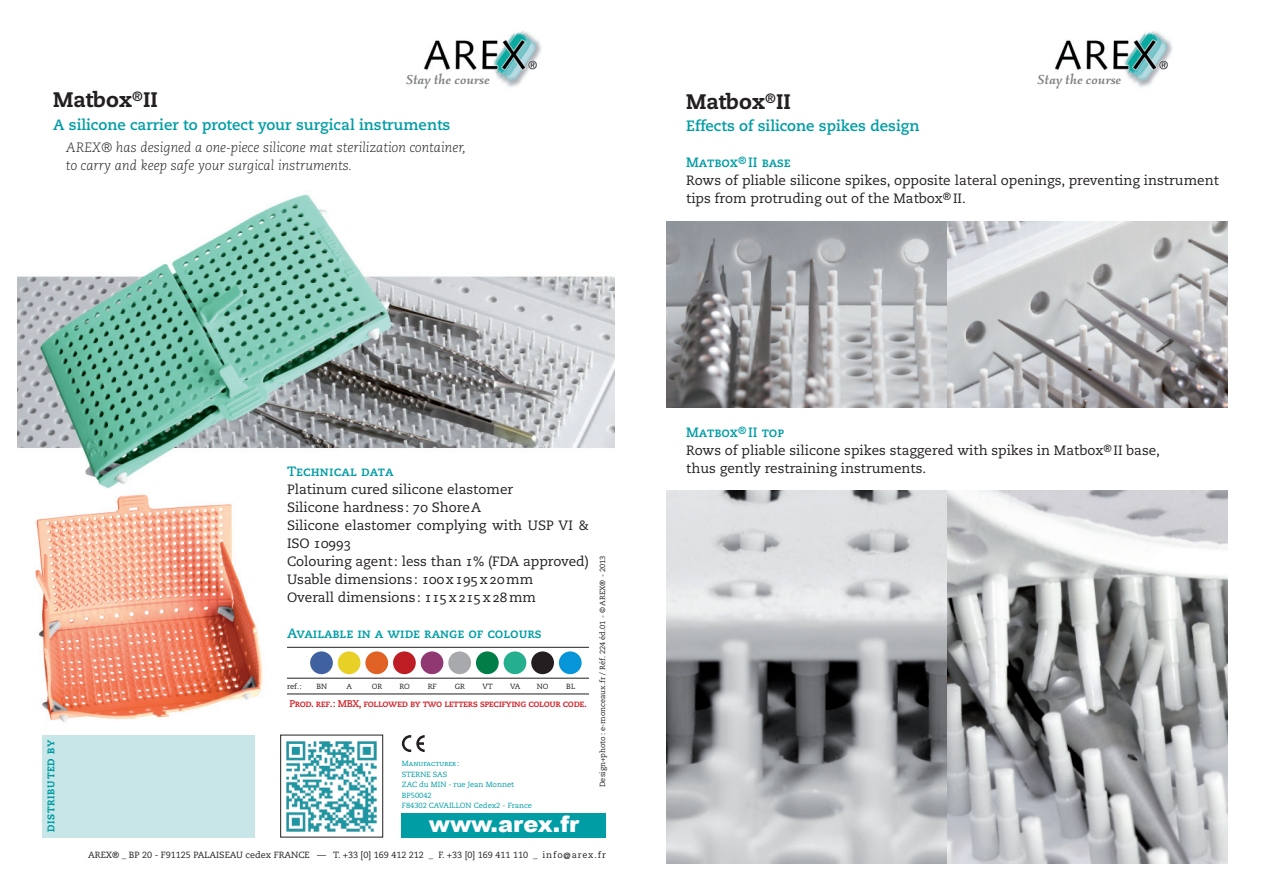
<style>
.page{position:relative;width:1263px;height:893px;background:#fff}
.page>*{position:absolute;margin:0;border:0;box-sizing:border-box;transform-origin:0 0}
.t1{font:900 22.5px "Arial";color:#fff}
.t2{font:800 21px "Caecilia";color:#231f20}
.t3{font:700 15px "Caecilia";color:#009da5}
.t4{font:13.5px/18px "Caecilia";color:#231f20}
.t5{font:italic 300 13.5px/18px "Caecilia";color:#231f20}
.t6{font:13.5px "Caecilia Bold SC";color:#009da5}
.t7{font:italic 500 13.5px "Kallos ITC";color:#808285}
.t8{font:13.5px "Caecilia Roman SC";color:#231f20}
.t9{font:9.75px "Caecilia Bold SC";letter-spacing:-.04em;color:#d1232a}
.t10{font:800 9.75px "Caecilia";letter-spacing:.075em;color:#009da5}
.t11{font:9px "Caecilia";color:#231f20}
.t12{font:7.5px "Caecilia";color:#231f20}
.t13{font:7.5px/10.5px "Caecilia";color:#009da5}
.t14{font:7.5px "Caecilia Roman SC";color:#009da5}
.s1{font-family:"Caecilia Roman SC"}
.s2{font-family:"Caecilia"}
.s3{font-family:"Caecilia Roman Os F"}
</style>
<div class="page">
<img style="left:423px;top:31px;width:119px;height:56px">
<img style="left:1054px;top:31px;width:119px;height:56px">
<div style="left:402px;top:813px;width:204px;height:24px;background:#009da5"></div>
<div style="left:43px;top:735px;width:212px;height:102px;background:#c8e5e8"></div>
<svg style="left:402px;top:735px;width:23px;height:17px"></svg>
<img style="left:287px;top:741px;width:90px;height:90px">
<div style="left:280px;top:735px;width:103px;height:102px;border:1px solid #231f20"></div>
<img style="left:17px;top:194px;width:597px;height:295px">
<img style="left:35px;top:494px;width:228px;height:228px">
<div style="left:310px;top:651px;width:23px;height:23px;background:#4061a0;border-radius:50%"></div>
<div style="left:338px;top:651px;width:22px;height:23px;background:#e9d027;border-radius:50%"></div>
<div style="left:365px;top:651px;width:23px;height:23px;background:#e06325;border-radius:50%"></div>
<div style="left:393px;top:651px;width:23px;height:23px;background:#be1e23;border-radius:50%"></div>
<div style="left:421px;top:651px;width:22px;height:23px;background:#903872;border-radius:50%"></div>
<div style="left:448px;top:651px;width:23px;height:23px;background:#a8a9ad;border-radius:50%"></div>
<div style="left:476px;top:651px;width:23px;height:23px;background:#017e48;border-radius:50%"></div>
<div style="left:504px;top:651px;width:22px;height:23px;background:#25af8f;border-radius:50%"></div>
<div style="left:531px;top:651px;width:23px;height:23px;background:#231f20;border-radius:50%"></div>
<div style="left:559px;top:651px;width:23px;height:23px;background:#0696d7;border-radius:50%"></div>
<hr style="left:287px;top:678px;width:302px;height:1px;background:#231f20">
<hr style="left:287px;top:694px;width:302px;height:1px;background:#231f20">
<hr style="left:287px;top:647px;width:302px;height:1px;background:#231f20">
<img style="left:666px;top:221px;width:562px;height:186px">
<img style="left:666px;top:490px;width:562px;height:373px">
<p class="t7" style="left:406px;top:74px;width:86px">Stay the course</p>
<p class="t7" style="left:1037px;top:74px;width:86px">Stay the course</p>
<h2 class="t2" style="left:53px;top:91px;width:106px">Matbox<sup>®</sup>II</h2>
<p class="t3" style="left:53px;top:118px;width:399px">A silicone carrier to protect your surgical instruments</p>
<p class="t5" style="left:66px;top:140px;width:402px">AREX® has designed a one-piece silicone mat sterilization container, to carry and keep safe your surgical instruments.</p>
<h2 class="t2" style="left:686px;top:93px;width:106px">Matbox<sup>®</sup>II</h2>
<p class="t3" style="left:686px;top:120px;width:235px">Effects of silicone spikes design</p>
<p class="t6" style="left:686px;top:155px;width:106px">Matbox<sup>®</sup> II base</p>
<p class="t4" style="left:686px;top:173px;width:534px">Rows of pliable silicone spikes, opposite lateral openings, preventing instrument tips from protruding out of the Matbox<sup>®</sup> II.</p>
<p class="t10" style="left:47px;top:832px;width:94px;rotate:-90deg">DISTRIBUTED BY</p>
<p class="t6" style="left:287px;top:464px;width:108px">Technical data</p>
<p class="t4" style="left:287px;top:482px;width:303px">Platinum cured silicone elastomer<br>Silicone hardness : <span class="s1">70</span> Shore A<br>Silicone elastomer complying with USP VI &amp;</p>
<p class="t8" style="left:287px;top:536px;width:66px"><span class="s2">ISO</span> 10993</p>
<p class="t4" style="left:287px;top:554px;width:303px">Colouring agent : less than <span class="s1">1</span>% (FDA approved)<br>Usable dimensions : <span class="s1">100</span> x <span class="s1">195</span> x <span class="s1">20</span> mm<br>Overall dimensions : <span class="s3">115</span> x <span class="s1">215</span> x <span class="s1">28</span> mm</p>
<p class="t6" style="left:287px;top:626px;width:256px">Available in a wide range of colours</p>
<p class="t12" style="left:287px;top:684px;width:16px">ref. :</p>
<p class="t12" style="left:316px;top:684px;width:12px">BN</p>
<p class="t12" style="left:347px;top:684px;width:7px">A</p>
<p class="t12" style="left:372px;top:684px;width:12px">OR</p>
<p class="t12" style="left:399px;top:684px;width:12px">RO</p>
<p class="t12" style="left:428px;top:684px;width:11px">RF</p>
<p class="t12" style="left:455px;top:684px;width:12px">GR</p>
<p class="t12" style="left:482px;top:684px;width:12px">VT</p>
<p class="t12" style="left:510px;top:684px;width:12px">VA</p>
<p class="t12" style="left:537px;top:684px;width:13px">NO</p>
<p class="t12" style="left:566px;top:684px;width:10px">BL</p>
<p class="t9" style="left:289px;top:698px;width:299px">Prod. ref. : MBX, followed by two letters specifying colour code.</p>
<p class="t14" style="left:402px;top:759px;width:59px">Manufacturer :</p>
<p class="t13" style="left:402px;top:770px;width:132px">STERNE SAS<br>ZAC du MIN - rue Jean Monnet<br>BP50042<br>F84302 CAVAILLON Cedex2 - France</p>
<p class="t12" style="left:599px;top:787px;width:233px;rotate:-90deg">Design+photo : e-monceaux.fr / Réf. 224 éd.01 - © AREX® - 2013</p>
<h1 class="t1" style="left:429px;top:807px;width:152px">www.arex.fr</h1>
<p class="t11" style="left:88px;top:851px;width:519px">AREX® _ BP 20 - F91125 PALAISEAU cedex FRANCE — T. +33 [0] 169 412 212 _ F. +33 [0] 169 411 110 _ info@arex.fr</p>
<p class="t6" style="left:686px;top:425px;width:100px">Matbox<sup>®</sup> II top</p>
<p class="t4" style="left:686px;top:443px;width:475px">Rows of pliable silicone spikes staggered with spikes in Matbox<sup>®</sup> II base, thus gently restraining instruments.</p>
</div>
